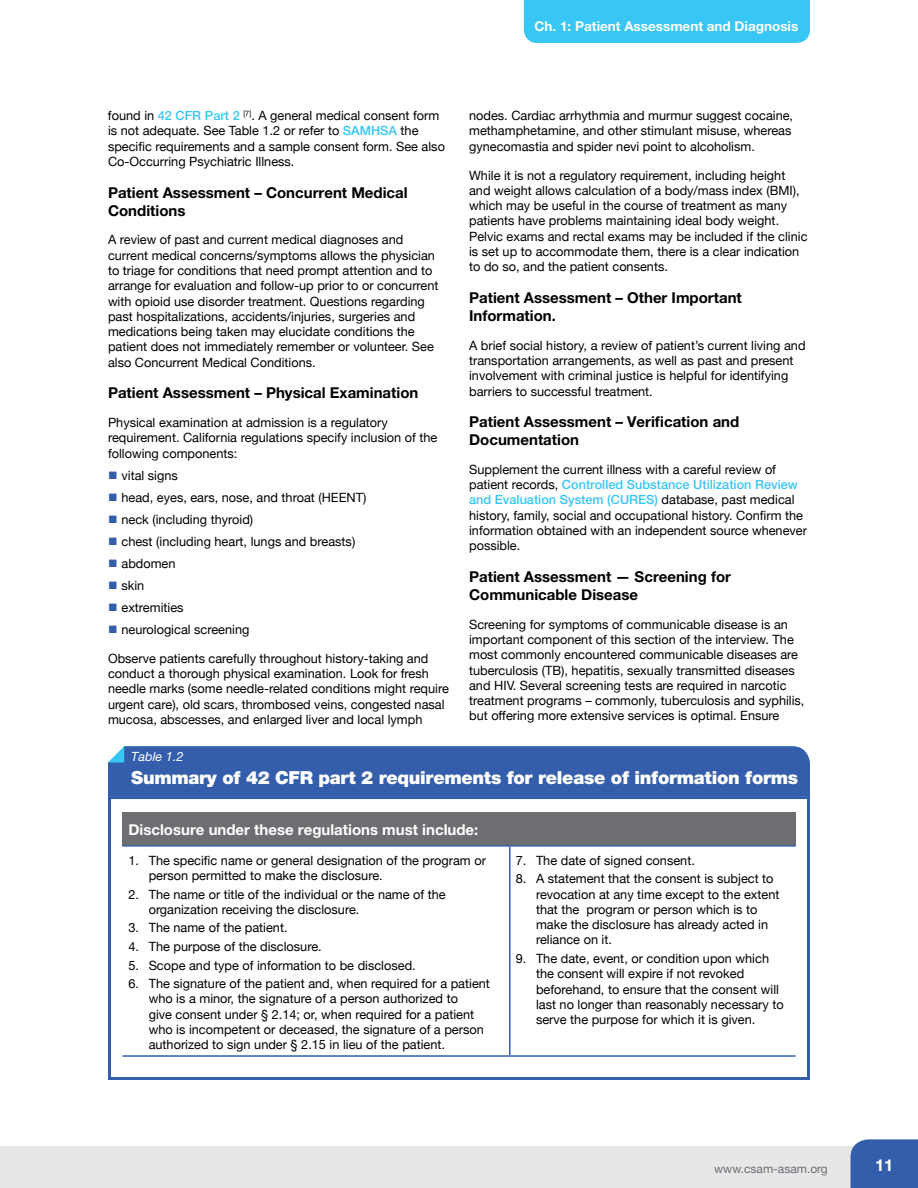
<style>
.page{position:relative;width:918px;height:1188px;background:#fff}
.page>*{position:absolute;margin:0;border:0;box-sizing:border-box;transform-origin:0 0}
.t1{font:900 18px "Helvetica Neue";letter-spacing:-.015em;color:#fff}
.t2{font:700 16.5px "Helvetica Neue CE";color:#fff}
.t3{font:700 15px/18px "Helvetica Neue CE";color:#000}
.t4{font:700 15px "Helvetica Neue CE";color:#fff}
.t5{font:700 13.5px "Helvetica Neue";color:#fff}
.t6{font:12.75px/15.3px "Helvetica Neue";color:#000}
.t7{font:italic 12.75px "Helvetica Neue";color:#fff}
.t8{font:12px "Helvetica Neue";color:#6d6e71}
.s1{font-weight:500;color:#38c6f4}
</style>
<div class="page">
<div style="left:0;top:1146px;width:918px;height:42px;background:#e6e7e8"></div>
<div style="left:850px;top:1139px;width:68px;height:49px;background:#345eab"></div>
<div style="left:524px;top:0;width:286px;height:43px;background:#38c6f4"></div>
<div style="left:108px;top:746px;width:702px;height:50px;background:#345eab"></div>
<div style="left:108px;top:796px;width:702px;height:284px;border:3px solid #345eab"></div>
<div style="left:122px;top:813px;width:674px;height:33px;background:#6d6e71"></div>
<hr style="left:122px;top:1055px;width:388px;height:2px;background:#345eab">
<hr style="left:510px;top:1055px;width:286px;height:2px;background:#345eab">
<hr style="left:122px;top:845px;width:388px;height:2px;background:#345eab">
<hr style="left:510px;top:845px;width:286px;height:2px;background:#345eab">
<hr style="left:509px;top:847px;width:2px;height:208px;background:#345eab">
<p class="t5" style="left:535px;top:18px;width:265px">Ch. 1: Patient Assessment and Diagnosis</p>
<p class="t6" style="left:108px;top:109px;width:339px">found in <span class="s1">42 CFR Part 2</span> <sup>[7]</sup>. A general medical consent form is not adequate. See Table 1.2 or refer to <span class="s1">SAMHSA</span> the specific requirements and a sample consent form. See also Co-Occurring Psychiatric Illness.</p>
<p class="t3" style="left:108px;top:183px;width:301px">Patient Assessment – Concurrent Medical<br>Conditions</p>
<p class="t6" style="left:108px;top:233px;width:332px">A review of past and current medical diagnoses and current medical concerns/symptoms allows the physician to triage for conditions that need prompt attention and to arrange for evaluation and follow-up prior to or concurrent with opioid use disorder treatment. Questions regarding past hospitalizations, accidents/injuries, surgeries and medications being taken may elucidate conditions the patient does not immediately remember or volunteer. See also Concurrent Medical Conditions.</p>
<p class="t3" style="left:108px;top:384px;width:312px">Patient Assessment – Physical Examination</p>
<p class="t6" style="left:108px;top:416px;width:331px">Physical examination at admission is a regulatory requirement. California regulations specify inclusion of the following components:</p>
<p class="t6" style="left:122px;top:465px;width:246px;line-height:22px">vital signs<br>head, eyes, ears, nose, and throat (HEENT) neck (including thyroid)<br>chest (including heart, lungs and breasts) abdomen<br>skin<br>extremities<br>neurological screening</p>
<p class="t6" style="left:108px;top:651px;width:342px">Observe patients carefully throughout history-taking and conduct a thorough physical examination. Look for fresh needle marks (some needle-related conditions might require urgent care), old scars, thrombosed veins, congested nasal mucosa, abscesses, and enlarged liver and local lymph</p>
<p class="t7" style="left:131px;top:749px;width:54px">Table 1.2</p>
<p class="t6" style="left:469px;top:109px;width:326px">nodes. Cardiac arrhythmia and murmur suggest cocaine, methamphetamine, and other stimulant misuse, whereas gynecomastia and spider nevi point to alcoholism.</p>
<p class="t6" style="left:469px;top:168px;width:340px">While it is not a regulatory requirement, including height and weight allows calculation of a body/mass index (BMI), which may be useful in the course of treatment as many patients have problems maintaining ideal body weight.<br>Pelvic exams and rectal exams may be included if the clinic is set up to accommodate them, there is a clear indication to do so, and the patient consents.</p>
<p class="t3" style="left:469px;top:289px;width:274px">Patient Assessment – Other Important<br>Information.</p>
<p class="t6" style="left:469px;top:338px;width:338px">A brief social history, a review of patient’s current living and transportation arrangements, as well as past and present involvement with criminal justice is helpful for identifying barriers to successful treatment.</p>
<p class="t3" style="left:469px;top:413px;width:272px">Patient Assessment – Verification and<br>Documentation</p>
<p class="t6" style="left:469px;top:462px;width:339px">Supplement the current illness with a careful review of patient records, <span class="s1">Controlled Substance Utilization Review and Evaluation System (CURES)</span> database, past medical history, family, social and occupational history. Confirm the information obtained with an independent source whenever possible.</p>
<p class="t3" style="left:469px;top:568px;width:263px">Patient Assessment — Screening for<br>Communicable Disease</p>
<p class="t6" style="left:469px;top:617px;width:337px">Screening for symptoms of communicable disease is an important component of this section of the interview. The most commonly encountered communicable diseases are tuberculosis (TB), hepatitis, sexually transmitted diseases and HIV. Several screening tests are required in narcotic treatment programs – commonly, tuberculosis and syphilis, but offering more extensive services is optimal. Ensure</p>
<h1 class="t1" style="left:131px;top:767px;width:668px">Summary of 42 CFR part 2 requirements for release of information forms</h1>
<p class="t4" style="left:128px;top:820px;width:351px">Disclosure under these regulations must include:</p>
<p class="t6" style="left:149px;top:853px;width:339px;text-indent:-20px">1. The specific name or general designation of the program or person permitted to make the disclosure.</p>
<p class="t6" style="left:149px;top:887px;width:299px;text-indent:-20px">2. The name or title of the individual or the name of the organization receiving the disclosure.</p>
<p class="t6" style="left:128px;top:921px;width:161px">3. The name of the patient.</p>
<p class="t6" style="left:128px;top:940px;width:195px">4. The purpose of the disclosure.</p>
<p class="t6" style="left:128px;top:958px;width:289px">5. Scope and type of information to be disclosed.</p>
<p class="t6" style="left:149px;top:977px;width:343px;text-indent:-20px">6. The signature of the patient and, when required for a patient who is a minor, the signature of a person authorized to<br>give consent under § 2.14; or, when required for a patient who is incompetent or deceased, the signature of a person authorized to sign under § 2.15 in lieu of the patient.</p>
<p class="t6" style="left:516px;top:853px;width:181px">7. The date of signed consent.</p>
<p class="t6" style="left:536px;top:872px;width:245px;text-indent:-20px">8. A statement that the consent is subject to revocation at any time except to the extent that the program or person which is to make the disclosure has already acted in reliance on it.</p>
<p class="t6" style="left:536px;top:952px;width:249px;text-indent:-20px">9. The date, event, or condition upon which the consent will expire if not revoked beforehand, to ensure that the consent will last no longer than reasonably necessary to serve the purpose for which it is given.</p>
<p class="t8" style="left:714px;top:1160px;width:115px">www.csam-asam.org</p>
<p class="t2" style="left:875px;top:1155px;width:20px">11</p>
</div>
